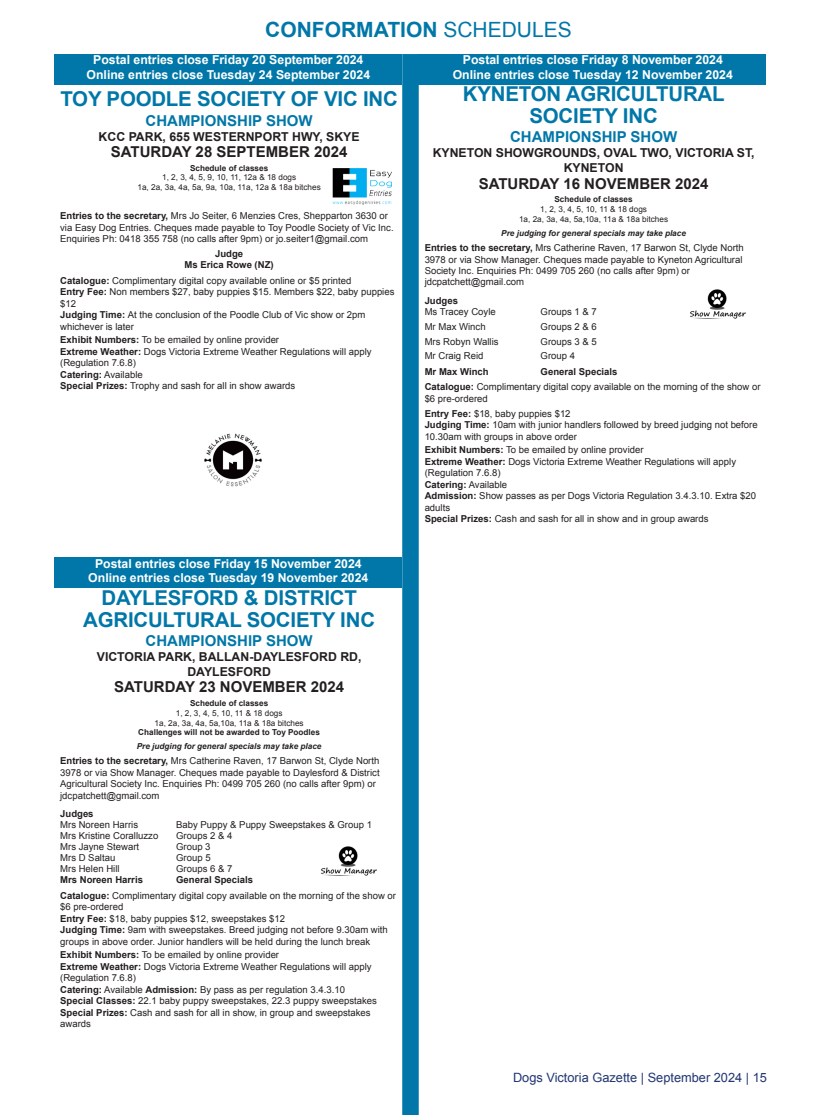
<style>
.page{position:relative;width:821px;height:1115px;background:#fff}
.page>*{position:absolute;margin:0;border:0;box-sizing:border-box;transform-origin:0 0}
.club_name{font:700 21px "Arial";color:#0077a8}
.t1{font:700 20.4px/21.8px "Arial";letter-spacing:-.01em;color:#0077a8;text-align:center}
.t2{font:700 15px "Arial";color:#231f20}
.t3{font:700 15px "Arial";color:#0077a8}
.t4{font:12.75px "Arial";color:#223673}
.t5{font:700 12.3px/14.7px "Arial";color:#fff;text-align:center}
.t6{font:700 12.3px/15px "Arial";color:#231f20;text-align:center}
.t7{font:9.6px/11.4px "Arial";color:#231f20}
.t8{font:700 9.6px/11.4px "Arial";color:#231f20;text-align:center}
.t9{font:8.25px/9.8px "Arial";color:#231f20;text-align:center}
.t10{font:700 8.25px/9.8px "Arial";color:#231f20;text-align:center}
.t11{font:italic 700 8.25px "Arial";color:#231f20}
.s1{font-weight:400}
.s2{font-weight:700}
</style>
<div class="page">
<div style="left:402px;top:54px;width:17px;height:1060px;background:#0077a8"></div>
<div style="left:54px;top:54px;width:348px;height:30px;background:#0077a8"></div>
<img style="left:204px;top:433px;width:58px;height:54px">
<img style="left:332px;top:168px;width:60px;height:36px">
<div style="left:54px;top:557px;width:348px;height:30px;background:#0077a8"></div>
<img style="left:321px;top:846px;width:56px;height:28px">
<div style="left:418px;top:54px;width:348px;height:30px;background:#0077a8"></div>
<img style="left:690px;top:289px;width:56px;height:29px">
<p class="club_name" style="left:265px;top:15px;width:308px">CONFORMATION <span class="s1">SCHEDULES</span></p>
<p class="t5" style="left:87px;top:53px;width:285px">Postal entries close Friday 20 September 2024<br>Online entries close Tuesday 24 September 2024</p>
<p class="t1" style="left:60px;top:89px;width:339px">TOY POODLE SOCIETY OF VIC INC</p>
<p class="t3" style="left:145px;top:110px;width:169px">CHAMPIONSHIP SHOW</p>
<p class="t6" style="left:99px;top:129px;width:262px">KCC PARK, 655 WESTERNPORT HWY, SKYE</p>
<p class="t2" style="left:111px;top:142px;width:238px">SATURDAY 28 SEPTEMBER 2024</p>
<p class="t9" style="left:137px;top:163px;width:185px"><span class="s2">Schedule of classes<br></span>1, 2, 3, 4, 5, 9, 10, 11, 12a &amp; 18 dogs<br>1a, 2a, 3a, 4a, 5a, 9a, 10a, 11a, 12a &amp; 18a bitches</p>
<p class="t7" style="left:60px;top:210px;width:335px"><span class="s2">Entries to the secretary,</span> Mrs Jo Seiter, 6 Menzies Cres, Shepparton 3630 or via Easy Dog Entries. Cheques made payable to Toy Poodle Society of Vic Inc.<br>Enquiries Ph: 0418 355 758 (no calls after 9pm) or jo.seiter1@gmail.com</p>
<p class="t8" style="left:185px;top:248px;width:91px">Judge<br>Ms Erica Rowe (NZ)</p>
<p class="t7" style="left:60px;top:275px;width:336px"><span class="s2">Catalogue:</span> Complimentary digital copy available online or $5 printed<br><span class="s2">Entry Fee:</span> Non members $27, baby puppies $15. Members $22, baby puppies $12<br><span class="s2">Judging Time:</span> At the conclusion of the Poodle Club of Vic show or 2pm whichever is later</p>
<p class="t7" style="left:60px;top:334px;width:313px"><span class="s2">Exhibit Numbers:</span> To be emailed by online provider<br><span class="s2">Extreme Weather:</span> Dogs Victoria Extreme Weather Regulations will apply (Regulation 7.6.8)<br><span class="s2">Catering:</span> Available<br><span class="s2">Special Prizes:</span> Trophy and sash for all in show awards</p>
<p class="t5" style="left:88px;top:556px;width:282px">Postal entries close Friday 15 November 2024<br>Online entries close Tuesday 19 November 2024</p>
<p class="t1" style="left:83px;top:587px;width:293px">DAYLESFORD &amp; DISTRICT<br>AGRICULTURAL SOCIETY INC</p>
<p class="t3" style="left:145px;top:630px;width:169px">CHAMPIONSHIP SHOW</p>
<p class="t6" style="left:97px;top:649px;width:266px">VICTORIA PARK, BALLAN-DAYLESFORD RD,<br>DAYLESFORD</p>
<p class="t2" style="left:114px;top:676px;width:231px">SATURDAY 23 NOVEMBER 2024</p>
<p class="t10" style="left:138px;top:698px;width:183px">Schedule of classes<br><span class="s1">1, 2, 3, 4, 5, 10, 11 &amp; 18 dogs<br>1a, 2a, 3a, 4a, 5a,10a, 11a &amp; 18a bitches<br></span>Challenges will not be awarded to Toy Poodles</p>
<p class="t11" style="left:137px;top:740px;width:186px">Pre judging for general specials may take place</p>
<p class="t7" style="left:60px;top:755px;width:321px"><span class="s2">Entries to the secretary,</span> Mrs Catherine Raven, 17 Barwon St, Clyde North 3978 or via Show Manager. Cheques made payable to Daylesford &amp; District Agricultural Society Inc. Enquiries Ph: 0499 705 260 (no calls after 9pm) or jdcpatchett@gmail.com</p>
<p class="t7" style="left:60px;top:808px;width:79px;line-height:10.9px"><span class="s2">Judges<br></span>Mrs Noreen Harris</p>
<p class="t7" style="left:176px;top:819px;width:197px">Baby Puppy &amp; Puppy Sweepstakes &amp; Group 1</p>
<p class="t7" style="left:60px;top:830px;width:100px">Mrs Kristine Coralluzzo</p>
<p class="t7" style="left:176px;top:830px;width:58px">Groups 2 &amp; 4</p>
<p class="t7" style="left:60px;top:840px;width:81px">Mrs Jayne Stewart</p>
<p class="t7" style="left:176px;top:840px;width:36px">Group 3</p>
<p class="t7" style="left:60px;top:851px;width:57px">Mrs D Saltau</p>
<p class="t7" style="left:176px;top:851px;width:36px">Group 5</p>
<p class="t7" style="left:60px;top:862px;width:61px">Mrs Helen Hill</p>
<p class="t7" style="left:176px;top:862px;width:58px">Groups 6 &amp; 7</p>
<p class="t8" style="left:60px;top:874px;width:84px">Mrs Noreen Harris</p>
<p class="t7" style="left:60px;top:872px;width:337px;line-height:15.3px;text-indent:116px"><span class="s2">General Specials<br>Catalogue:</span> Complimentary digital copy available on the morning of the show or</p>
<p class="t7" style="left:60px;top:900px;width:329px">$6 pre-ordered<br><span class="s2">Entry Fee:</span> $18, baby puppies $12, sweepstakes $12<br><span class="s2">Judging Time:</span> 9am with sweepstakes. Breed judging not before 9.30am with groups in above order. Junior handlers will be held during the lunch break</p>
<p class="t7" style="left:60px;top:948px;width:318px"><span class="s2">Exhibit Numbers:</span> To be emailed by online provider<br><span class="s2">Extreme Weather:</span> Dogs Victoria Extreme Weather Regulations will apply (Regulation 7.6.8)<br><span class="s2">Catering:</span> Available <span class="s2">Admission:</span> By pass as per regulation 3.4.3.10<br><span class="s2">Special Classes:</span> 22.1 baby puppy sweepstakes, 22.3 puppy sweepstakes <span class="s2">Special Prizes:</span> Cash and sash for all in show, in group and sweepstakes awards</p>
<p class="t5" style="left:453px;top:53px;width:282px">Postal entries close Friday 8 November 2024<br>Online entries close Tuesday 12 November 2024</p>
<p class="t1" style="left:463px;top:84px;width:263px">KYNETON AGRICULTURAL<br>SOCIETY INC</p>
<p class="t3" style="left:510px;top:127px;width:169px">CHAMPIONSHIP SHOW</p>
<p class="t6" style="left:432px;top:146px;width:323px">KYNETON SHOWGROUNDS, OVAL TWO, VICTORIA ST,<br>KYNETON</p>
<p class="t2" style="left:478px;top:173px;width:231px">SATURDAY 16 NOVEMBER 2024</p>
<p class="t9" style="left:519px;top:195px;width:151px"><span class="s2">Schedule of classes<br></span>1, 2, 3, 4, 5, 10, 11 &amp; 18 dogs<br>1a, 2a, 3a, 4a, 5a,10a, 11a &amp; 18a bitches</p>
<p class="t11" style="left:501px;top:227px;width:186px">Pre judging for general specials may take place</p>
<p class="t7" style="left:424px;top:242px;width:321px"><span class="s2">Entries to the secretary,</span> Mrs Catherine Raven, 17 Barwon St, Clyde North 3978 or via Show Manager. Cheques made payable to Kyneton Agricultural Society Inc. Enquiries Ph: 0499 705 260 (no calls after 9pm) or jdcpatchett@gmail.com</p>
<p class="t7" style="left:424px;top:295px;width:73px;line-height:10.9px"><span class="s2">Judges<br></span>Ms Tracey Coyle</p>
<p class="t7" style="left:540px;top:306px;width:58px">Groups 1 &amp; 7</p>
<p class="t7" style="left:424px;top:321px;width:62px">Mr Max Winch</p>
<p class="t7" style="left:540px;top:321px;width:58px">Groups 2 &amp; 6</p>
<p class="t7" style="left:424px;top:335px;width:75px">Mrs Robyn Wallis</p>
<p class="t7" style="left:540px;top:335px;width:58px">Groups 3 &amp; 5</p>
<p class="t7" style="left:424px;top:350px;width:60px">Mr Craig Reid</p>
<p class="t7" style="left:540px;top:350px;width:36px">Group 4</p>
<p class="t8" style="left:424px;top:366px;width:66px">Mr Max Winch</p>
<p class="t7" style="left:424px;top:364px;width:337px;line-height:15.3px;text-indent:116px"><span class="s2">General Specials<br>Catalogue:</span> Complimentary digital copy available on the morning of the show or</p>
<p class="t7" style="left:424px;top:390px;width:147px;line-height:15.3px">$6 pre-ordered<br><span class="s2">Entry Fee:</span> $18, baby puppies $12</p>
<p class="t7" style="left:424px;top:419px;width:334px"><span class="s2">Judging Time:</span> 10am with junior handlers followed by breed judging not before<br>10.30am with groups in above order</p>
<p class="t7" style="left:424px;top:444px;width:333px"><span class="s2">Exhibit Numbers:</span> To be emailed by online provider<br><span class="s2">Extreme Weather:</span> Dogs Victoria Extreme Weather Regulations will apply (Regulation 7.6.8)<br><span class="s2">Catering:</span> Available<br><span class="s2">Admission:</span> Show passes as per Dogs Victoria Regulation 3.4.3.10. Extra $20 adults<br><span class="s2">Special Prizes:</span> Cash and sash for all in show and in group awards</p>
<h3 class="t4" style="left:513px;top:1068px;width:255px">Dogs Victoria Gazette | September 2024 | 15</h3>
</div>
